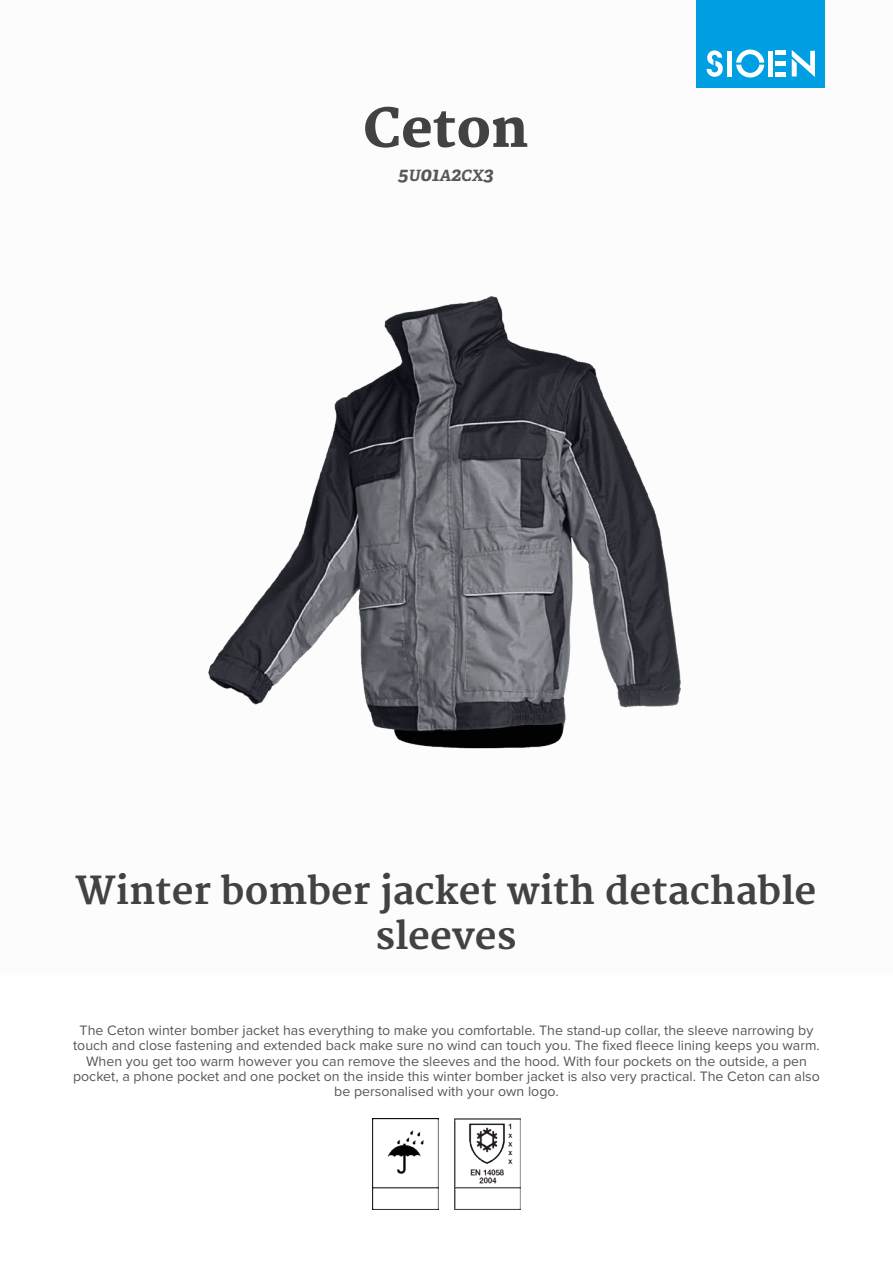
<style>
.page{position:relative;width:893px;height:1263px;background:#fff}
.page>*{position:absolute;margin:0;border:0;box-sizing:border-box;transform-origin:0 0}
.t1{font:800 52.5px "Merriweather";color:#424243}
.t2{font:700 37.5px/45px "Merriweather";color:#424243;text-align:center}
.t3{font:italic 700 19.5px "Adelle PE";color:#575756}
.t4{font:14.25px/15.3px "Proxima Nova";color:#575756;text-align:center}
.s1{font-size:15.6px}
</style>
<div class="page">
<div style="left:697px;top:0;width:128px;height:88px;background:#009fe3"></div>
<svg style="left:707px;top:50px;width:16px;height:27px"></svg>
<svg style="left:736px;top:50px;width:28px;height:28px"></svg>
<div style="left:727px;top:51px;width:5px;height:26px;background:#fff"></div>
<div style="left:768px;top:51px;width:5px;height:26px;background:#fff"></div>
<div style="left:775px;top:72px;width:11px;height:5px;background:#fff"></div>
<div style="left:775px;top:61px;width:11px;height:5px;background:#fff"></div>
<hr style="left:775px;top:51px;width:11px;height:4px;background:#fff">
<svg style="left:792px;top:50px;width:23px;height:27px"></svg>
<img style="left:372px;top:1118px;width:66px;height:92px">
<img style="left:454px;top:1118px;width:67px;height:92px">
<img style="left:208px;top:296px;width:473px;height:453px">
<h1 class="t1" style="left:363px;top:98px;width:167px">Ceton</h1>
<h3 class="t3" style="left:398px;top:160px;width:97px">5<span class="s1">U</span>01<span class="s1">A</span>2<span class="s1">CX</span>3</h3>
<h2 class="t2" style="left:75px;top:869px;width:742px">Winter bomber jacket with detachable sleeves</h2>
<p class="t4" style="left:73px;top:1022px;width:748px">The Ceton winter bomber jacket has everything to make you comfortable. The stand-up collar, the sleeve narrowing by touch and close fastening and extended back make sure no wind can touch you. The fixed fleece lining keeps you warm.<br>When you get too warm however you can remove the sleeves and the hood. With four pockets on the outside, a pen pocket, a phone pocket and one pocket on the inside this winter bomber jacket is also very practical. The Ceton can also be personalised with your own logo.</p>
</div>
